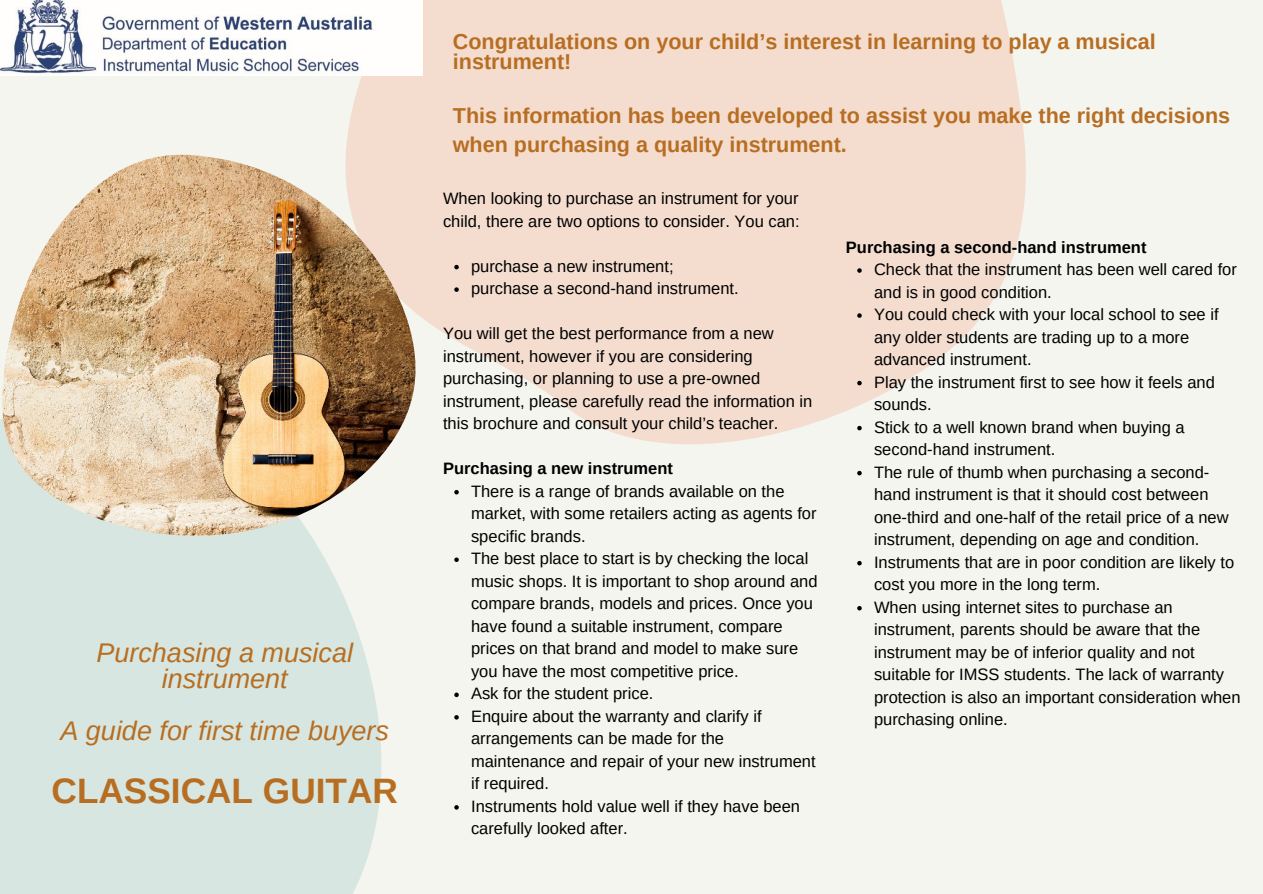
<style>
.page{position:relative;width:1263px;height:894px;background:#fff}
.page>*{position:absolute;margin:0;border:0;box-sizing:border-box;transform-origin:0 0}
.t1{font:700 35.25px "Arimo";color:#b76e22}
.t2{font:italic 27px/25.8px "Arimo";color:#b76e22;text-align:center}
.t3{font:700 21.6px/20.2px "Arimo";color:#b76e22}
.t4{font:16.5px/22.5px "Arimo";color:#000}
.t5{font:700 16.5px "Arimo";color:#000}
</style>
<div class="page">
<div style="left:0;top:0;width:1263px;height:893px;background:#f5f5ef"></div>
<svg style="left:336px;top:0;width:690px;height:476px;fill:#f4ddcf"></svg>
<div style="left:0;top:535px;width:382px;height:358px;background:#d7e6e0"></div>
<img style="left:0;top:155px;width:416px;height:380px">
<img style="left:0;top:0;width:423px;height:75px">
<svg style="left:454px;top:265px;width:5px;height:4px"></svg>
<svg style="left:454px;top:287px;width:5px;height:5px"></svg>
<svg style="left:454px;top:490px;width:5px;height:4px"></svg>
<svg style="left:454px;top:557px;width:5px;height:5px"></svg>
<svg style="left:454px;top:692px;width:5px;height:5px"></svg>
<svg style="left:454px;top:715px;width:5px;height:4px"></svg>
<svg style="left:454px;top:805px;width:5px;height:4px"></svg>
<svg style="left:857px;top:268px;width:5px;height:5px"></svg>
<svg style="left:857px;top:313px;width:5px;height:5px"></svg>
<svg style="left:857px;top:381px;width:5px;height:4px"></svg>
<svg style="left:857px;top:426px;width:5px;height:4px"></svg>
<svg style="left:857px;top:471px;width:5px;height:4px"></svg>
<svg style="left:857px;top:560px;width:5px;height:5px"></svg>
<svg style="left:857px;top:606px;width:5px;height:4px"></svg>
<h2 class="t2" style="left:96px;top:639px;width:258px">Purchasing a musical instrument</h2>
<h2 class="t2" style="left:60px;top:717px;width:330px">A guide for first time buyers</h2>
<h1 class="t1" style="left:52px;top:766px;width:348px">CLASSICAL GUITAR</h1>
<h3 class="t3" style="left:453px;top:31px;width:704px">Congratulations on your child’s interest in learning to play a musical instrument!</h3>
<h3 class="t3" style="left:453px;top:101px;width:779px;line-height:29.2px">This information has been developed to assist you make the right decisions when purchasing a quality instrument.</h3>
<p class="t4" style="left:443px;top:187px;width:358px">When looking to purchase an instrument for your child, there are two options to consider. You can:</p>
<p class="t4" style="left:471px;top:255px;width:269px">purchase a new instrument; purchase a second-hand instrument.</p>
<p class="t4" style="left:443px;top:322px;width:371px">You will get the best performance from a new instrument, however if you are considering purchasing, or planning to use a pre-owned instrument, please carefully read the information in this brochure and consult your child’s teacher.</p>
<p class="t5" style="left:443px;top:457px;width:231px">Purchasing a new instrument</p>
<p class="t4" style="left:471px;top:479px;width:348px">There is a range of brands available on the market, with some retailers acting as agents for specific brands.<br>The best place to start is by checking the local music shops. It is important to shop around and compare brands, models and prices. Once you have found a suitable instrument, compare prices on that brand and model to make sure you have the most competitive price.<br>Ask for the student price.<br>Enquire about the warranty and clarify if arrangements can be made for the maintenance and repair of your new instrument if required.<br>Instruments hold value well if they have been carefully looked after.</p>
<p class="t5" style="left:846px;top:235px;width:302px">Purchasing a second-hand instrument</p>
<p class="t4" style="left:874px;top:258px;width:368px">Check that the instrument has been well cared for and is in good condition.<br>You could check with your local school to see if any older students are trading up to a more advanced instrument.<br>Play the instrument first to see how it feels and sounds.<br>Stick to a well known brand when buying a second-hand instrument.<br>The rule of thumb when purchasing a second&shy;hand instrument is that it should cost between one-third and one-half of the retail price of a new instrument, depending on age and condition.<br>Instruments that are in poor condition are likely to cost you more in the long term.<br>When using internet sites to purchase an instrument, parents should be aware that the instrument may be of inferior quality and not suitable for IMSS students. The lack of warranty protection is also an important consideration when purchasing online.</p>
</div>
